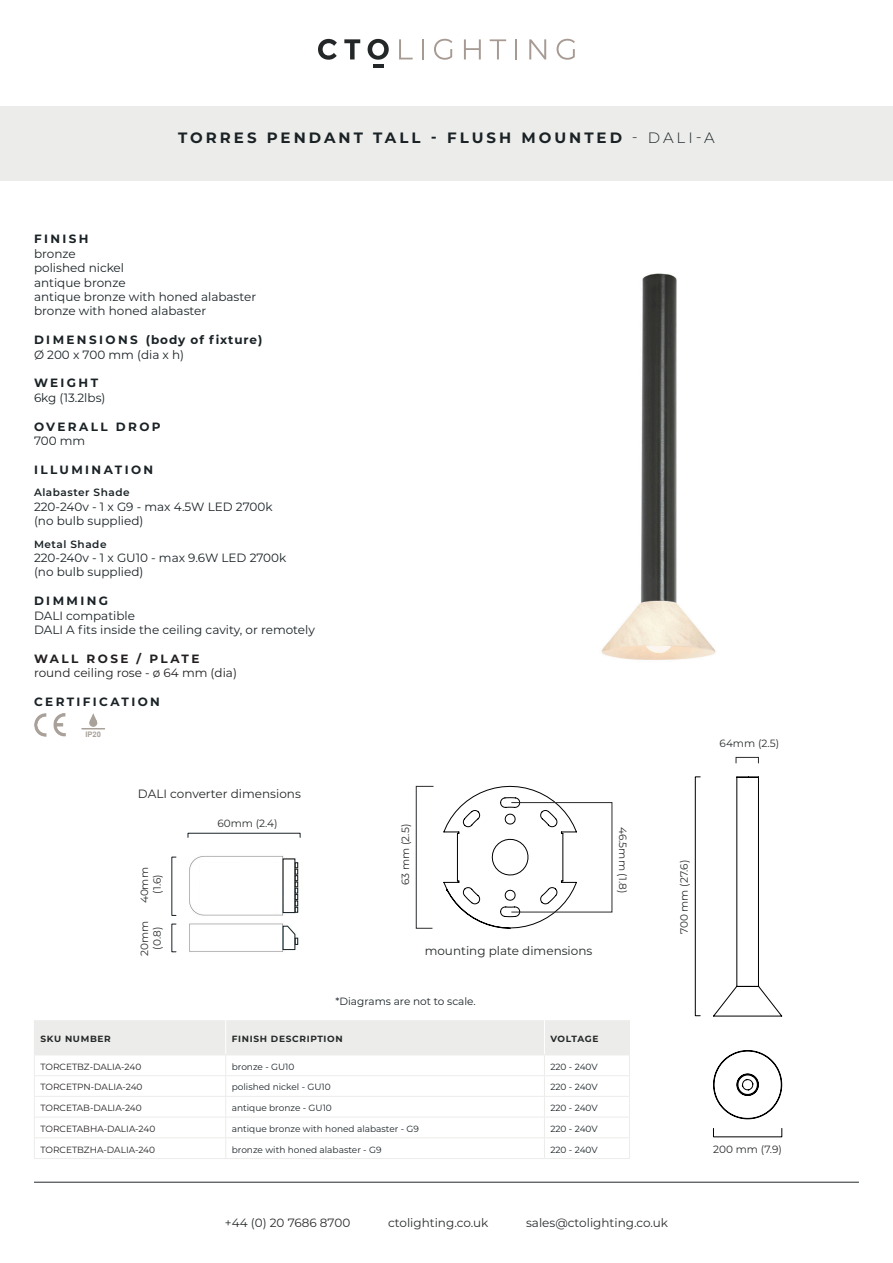
<style>
.page{position:relative;width:893px;height:1263px;background:#fff}
.page>*{position:absolute;margin:0;border:0;box-sizing:border-box;transform-origin:0 0}
.t1{font:700 15px "Montserrat";letter-spacing:.2em;color:#1a2226}
.t2{font:12px "Montserrat";color:#1a2226}
.t3{font:12px "Montserrat";color:#2a2c2e}
.t4{font:700 12px "Montserrat";letter-spacing:.2em;color:#1a2226}
.t5{font:12px "Montserrat";color:#242728}
.t6{font:12px "Montserrat";color:#231f20}
.t7{font:700 12px "Montserrat";letter-spacing:.155em;color:#1a2226}
.t8{font:700 12px "Montserrat";letter-spacing:.2em;color:#231f20}
.t9{font:10.5px "Montserrat";color:#2a2c2e}
.t10{font:600 10.5px "Montserrat";letter-spacing:.05em;color:#1a2226}
.t11{font:10.5px "Montserrat";color:#1a2226}
.t12{font:9px "Montserrat";color:#1a2226}
.t13{font:9px "Montserrat";color:#231f20}
.t14{font:700 9px "Montserrat";letter-spacing:.075em;color:#242728}
.t15{font:700 7.65px "Arial";color:#a9a29a}
.s1{font-weight:300}
</style>
<div class="page">
<div style="left:0;top:106px;width:893px;height:75px;background:#ecedea"></div>
<hr style="left:34px;top:1182px;width:825px;height:1px;background:#242728">
<hr style="left:373px;top:64px;width:11px;height:4px;background:#242728">
<svg style="left:318px;top:39px;width:19px;height:21px"></svg>
<svg style="left:344px;top:39px;width:16px;height:20px"></svg>
<svg style="left:368px;top:39px;width:21px;height:21px"></svg>
<hr style="left:422px;top:39px;width:2px;height:20px;background:#a79a93">
<svg style="left:434px;top:39px;width:18px;height:21px"></svg>
<svg style="left:464px;top:39px;width:17px;height:20px"></svg>
<svg style="left:490px;top:39px;width:16px;height:20px"></svg>
<hr style="left:515px;top:39px;width:2px;height:20px;background:#a79a93">
<svg style="left:529px;top:39px;width:17px;height:20px"></svg>
<svg style="left:557px;top:39px;width:18px;height:21px"></svg>
<svg style="left:399px;top:39px;width:14px;height:20px"></svg>
<hr style="left:226px;top:1158px;width:318px;height:1px;background:#ecedea">
<hr style="left:544px;top:1158px;width:86px;height:1px;background:#ecedea">
<svg style="left:34px;top:1020px;width:596px;height:138px"></svg>
<hr style="left:34px;top:1158px;width:192px;height:1px;background:#ecedea">
<img style="left:189px;top:856px;width:110px;height:96px">
<div style="left:201px;top:863px;width:79px;height:50px;background:#fff"></div>
<div style="left:188px;top:833px;width:112px;height:5px;border:1px solid #1a2226"></div>
<div style="left:283px;top:859px;width:12px;height:54px;background:#fff"></div>
<svg style="left:295px;top:862px;width:3px;height:50px"></svg>
<svg style="left:283px;top:926px;width:15px;height:24px"></svg>
<img style="left:34px;top:713px;width:32px;height:23px">
<svg style="left:81px;top:713px;width:24px;height:16px"></svg>
<div style="left:695px;top:776px;width:5px;height:240px;border:1px solid #000"></div>
<svg style="left:415px;top:786px;width:19px;height:143px"></svg>
<svg style="left:443px;top:786px;width:134px;height:143px"></svg>
<svg style="left:713px;top:776px;width:70px;height:343px"></svg>
<img style="left:601px;top:273px;width:115px;height:387px">
<div style="left:736px;top:757px;width:23px;height:7px;border:1px solid #2a2c2e"></div>
<p class="t1" style="left:178px;top:127px;width:538px">TORRES PENDANT TALL - FLUSH MOUNTED <span class="s1">- DALI-A</span></p>
<p class="t4" style="left:34px;top:230px;width:56px">FINISH</p>
<p class="t2" style="left:34px;top:245px;width:43px">bronze</p>
<p class="t2" style="left:34px;top:260px;width:92px">polished nickel</p>
<p class="t2" style="left:34px;top:274px;width:93px">antique bronze</p>
<p class="t2" style="left:34px;top:288px;width:224px">antique bronze with honed alabaster</p>
<p class="t2" style="left:34px;top:303px;width:174px">bronze with honed alabaster</p>
<p class="t7" style="left:34px;top:331px;width:230px">DIMENSIONS (body of fixture)</p>
<p class="t2" style="left:34px;top:346px;width:152px">Ø 200 x 700 mm (dia x h)</p>
<p class="t4" style="left:34px;top:374px;width:66px">WEIGHT</p>
<p class="t2" style="left:34px;top:389px;width:73px">6kg (13.2lbs)</p>
<p class="t4" style="left:34px;top:418px;width:128px">OVERALL DROP</p>
<p class="t2" style="left:34px;top:432px;width:53px">700 mm</p>
<p class="t4" style="left:34px;top:461px;width:121px">ILLUMINATION</p>
<p class="t10" style="left:34px;top:485px;width:97px">Alabaster Shade</p>
<p class="t2" style="left:34px;top:498px;width:240px">220-240v - 1 x G9 - max 4.5W LED 2700k</p>
<p class="t2" style="left:34px;top:513px;width:111px">(no bulb supplied)</p>
<p class="t10" style="left:34px;top:536px;width:74px">Metal Shade</p>
<p class="t2" style="left:34px;top:549px;width:254px">220-240v - 1 x GU10 - max 9.6W LED 2700k</p>
<p class="t2" style="left:34px;top:564px;width:111px">(no bulb supplied)</p>
<p class="t4" style="left:34px;top:592px;width:76px">DIMMING</p>
<p class="t2" style="left:34px;top:607px;width:103px">DALI compatible</p>
<p class="t2" style="left:34px;top:621px;width:282px">DALI A fits inside the ceiling cavity, or remotely</p>
<p class="t8" style="left:34px;top:650px;width:167px">WALL ROSE / PLATE</p>
<p class="t6" style="left:34px;top:665px;width:204px">round ceiling rose - ø 64 mm (dia)</p>
<p class="t4" style="left:34px;top:693px;width:127px">CERTIFICATION</p>
<p class="t15" style="left:85px;top:729px;width:17px">IP20</p>
<p class="t5" style="left:138px;top:785px;width:164px">DALI converter dimensions</p>
<p class="t9" style="left:217px;top:816px;width:62px">60mm (2.4)</p>
<p class="t9" style="left:137px;top:903px;width:38px;rotate:-90deg">40mm</p>
<p class="t9" style="left:150px;top:894px;width:21px;rotate:-90deg">(1.6)</p>
<p class="t9" style="left:137px;top:956px;width:37px;rotate:-90deg">20mm</p>
<p class="t9" style="left:150px;top:950px;width:24px;rotate:-90deg">(0.8)</p>
<p class="t9" style="left:398px;top:885px;width:63px;rotate:-90deg">63 mm (2.5)</p>
<p class="t9" style="left:630px;top:827px;width:68px;rotate:90deg">46.5mm (1.8)</p>
<p class="t5" style="left:425px;top:942px;width:169px">mounting plate dimensions</p>
<p class="t11" style="left:335px;top:993px;width:142px">*Diagrams are not to scale.</p>
<p class="t14" style="left:40px;top:1032px;width:72px">SKU NUMBER</p>
<p class="t14" style="left:232px;top:1032px;width:113px">FINISH DESCRIPTION</p>
<p class="t14" style="left:550px;top:1032px;width:50px">VOLTAGE</p>
<p class="t13" style="left:40px;top:1060px;width:103px">TORCETBZ-DALIA-240</p>
<p class="t12" style="left:232px;top:1060px;width:64px">bronze - GU10</p>
<p class="t12" style="left:550px;top:1060px;width:49px">220 - 240V</p>
<p class="t13" style="left:40px;top:1081px;width:104px">TORCETPN-DALIA-240</p>
<p class="t12" style="left:232px;top:1081px;width:101px">polished nickel - GU10</p>
<p class="t12" style="left:550px;top:1081px;width:49px">220 - 240V</p>
<p class="t13" style="left:40px;top:1102px;width:103px">TORCETAB-DALIA-240</p>
<p class="t12" style="left:232px;top:1102px;width:102px">antique bronze - GU10</p>
<p class="t12" style="left:550px;top:1102px;width:49px">220 - 240V</p>
<p class="t13" style="left:40px;top:1122px;width:117px">TORCETABHA-DALIA-240</p>
<p class="t12" style="left:232px;top:1122px;width:189px">antique bronze with honed alabaster - G9</p>
<p class="t12" style="left:550px;top:1122px;width:49px">220 - 240V</p>
<p class="t13" style="left:40px;top:1143px;width:116px">TORCETBZHA-DALIA-240</p>
<p class="t12" style="left:232px;top:1143px;width:151px">bronze with honed alabaster - G9</p>
<p class="t12" style="left:550px;top:1143px;width:49px">220 - 240V</p>
<p class="t9" style="left:720px;top:736px;width:61px">64mm (2.5)</p>
<p class="t9" style="left:677px;top:934px;width:76px;rotate:-90deg">700 mm (27.6)</p>
<p class="t9" style="left:713px;top:1142px;width:70px">200 mm (7.9)</p>
<p class="t3" style="left:225px;top:1214px;width:127px">+44 (0) 20 7686 8700</p>
<p class="t3" style="left:388px;top:1214px;width:102px">ctolighting.co.uk</p>
<p class="t3" style="left:526px;top:1214px;width:143px">sales@ctolighting.co.uk</p>
</div>
